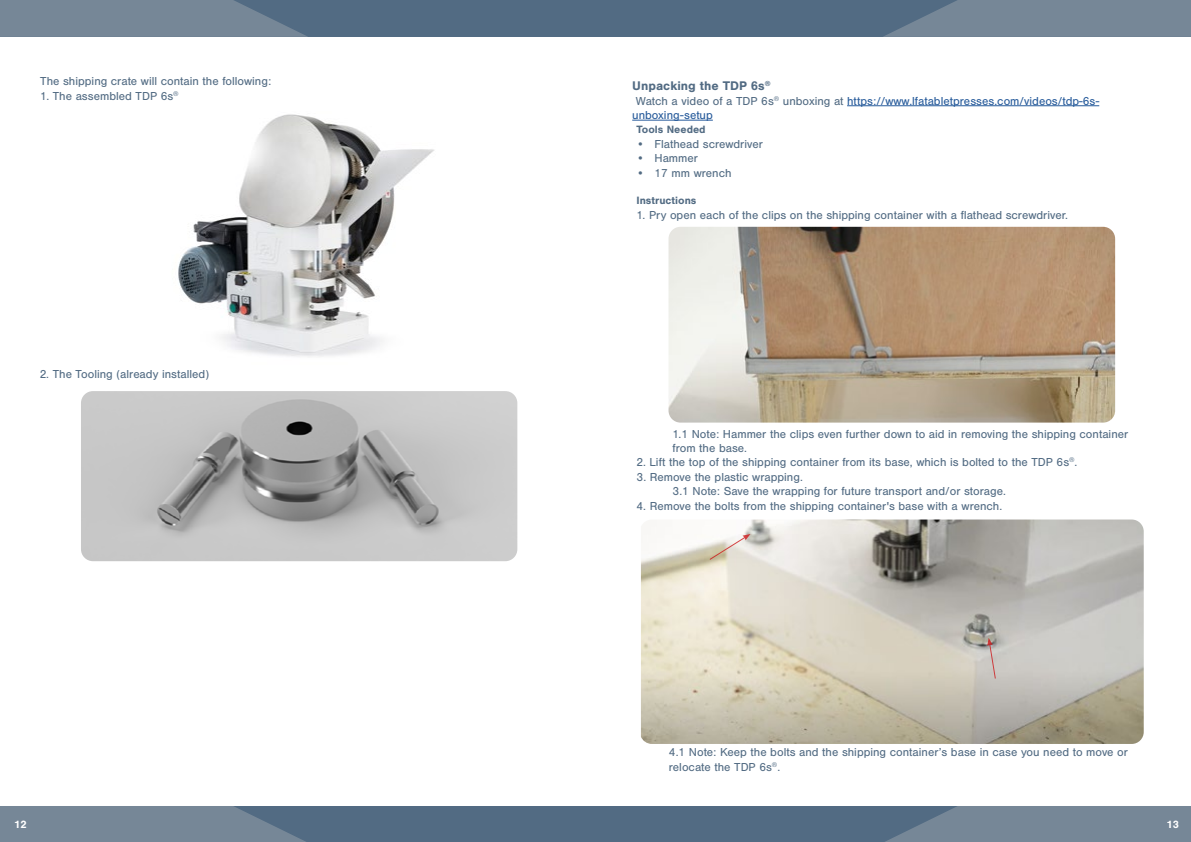
<style>
.page{position:relative;width:1191px;height:842px;background:#fff}
.page>*{position:absolute;margin:0;border:0;box-sizing:border-box;transform-origin:0 0}
.t1{font:700 13px "Nimbus San";color:#526b83}
.t2{font:12px/14.4px "Nimbus San";color:#526b83}
.t3{font:12px/14.4px "Nimbus San";color:#275b9b}
.t4{font:700 11px "Nimbus San";color:#526b83}
.t5{font:700 11px "Nimbus San";color:#fff}
.s1{color:#526b83}
</style>
<div class="page">
<div style="left:0;top:0;width:595px;height:37px;background:#526b83"></div>
<svg style="left:0;top:0;width:308px;height:37px;background:#718394"></svg>
<div style="left:0;top:806px;width:595px;height:36px;background:#526b83"></div>
<svg style="left:0;top:806px;width:306px;height:36px;background:#718394"></svg>
<div style="left:595px;top:0;width:596px;height:37px;background:#526b83"></div>
<svg style="left:883px;top:0;width:308px;height:37px;background:#718394"></svg>
<div style="left:595px;top:806px;width:596px;height:36px;background:#526b83"></div>
<svg style="left:885px;top:806px;width:306px;height:36px;background:#718394"></svg>
<img style="left:178px;top:114px;width:256px;height:243px">
<img style="left:81px;top:391px;width:436px;height:170px">
<img style="left:641px;top:519px;width:502px;height:225px">
<hr style="left:847px;top:105px;width:252px;height:1px;background:#275b9b">
<hr style="left:632px;top:120px;width:81px;height:1px;background:#275b9b">
<img style="left:668px;top:227px;width:447px;height:196px">
<svg style="left:708px;top:534px;width:42px;height:27px"></svg>
<svg style="left:987px;top:638px;width:9px;height:42px"></svg>
<p class="t2" style="left:40px;top:74px;width:232px">The shipping crate will contain the following:</p>
<p class="t2" style="left:40px;top:89px;width:140px">1. The assembled TDP 6s<sup>®</sup></p>
<p class="t2" style="left:40px;top:367px;width:171px">2. The Tooling (already installed)</p>
<p class="t1" style="left:632px;top:79px;width:140px">Unpacking the TDP 6s<sup>®</sup></p>
<p class="t3" style="left:632px;top:94px;width:468px;text-indent:4px"><span class="s1">Watch a video of a TDP 6s</span><sup>®</sup> <span class="s1">unboxing at</span> https://www.lfatabletpresses.com/videos/tdp-6s&shy;unboxing-setup</p>
<p class="t4" style="left:636px;top:124px;width:71px">Tools Needed</p>
<p class="t2" style="left:636px;top:137px;width:128px">• Flathead screwdriver</p>
<p class="t2" style="left:636px;top:151px;width:63px">• Hammer</p>
<p class="t2" style="left:636px;top:166px;width:97px">• 17 mm wrench</p>
<p class="t4" style="left:636px;top:194px;width:62px">Instructions</p>
<p class="t2" style="left:636px;top:208px;width:433px">1. Pry open each of the clips on the shipping container with a flathead screwdriver.</p>
<p class="t2" style="left:672px;top:426px;width:457px">1.1 Note: Hammer the clips even further down to aid in removing the shipping container from the base.</p>
<p class="t2" style="left:636px;top:455px;width:442px">2. Lift the top of the shipping container from its base, which is bolted to the TDP 6s<sup>®</sup>.</p>
<p class="t2" style="left:672px;top:470px;width:335px;text-indent:-36px">3. Remove the plastic wrapping.<br>3.1 Note: Save the wrapping for future transport and/or storage.</p>
<p class="t2" style="left:636px;top:498px;width:367px">4. Remove the bolts from the shipping container's base with a wrench.</p>
<p class="t2" style="left:669px;top:745px;width:460px">4.1 Note: Keep the bolts and the shipping container’s base in case you need to move or relocate the TDP 6s<sup>®</sup>.</p>
<p class="t5" style="left:14px;top:818px;width:14px">12</p>
<p class="t5" style="left:1166px;top:818px;width:14px">13</p>
</div>
